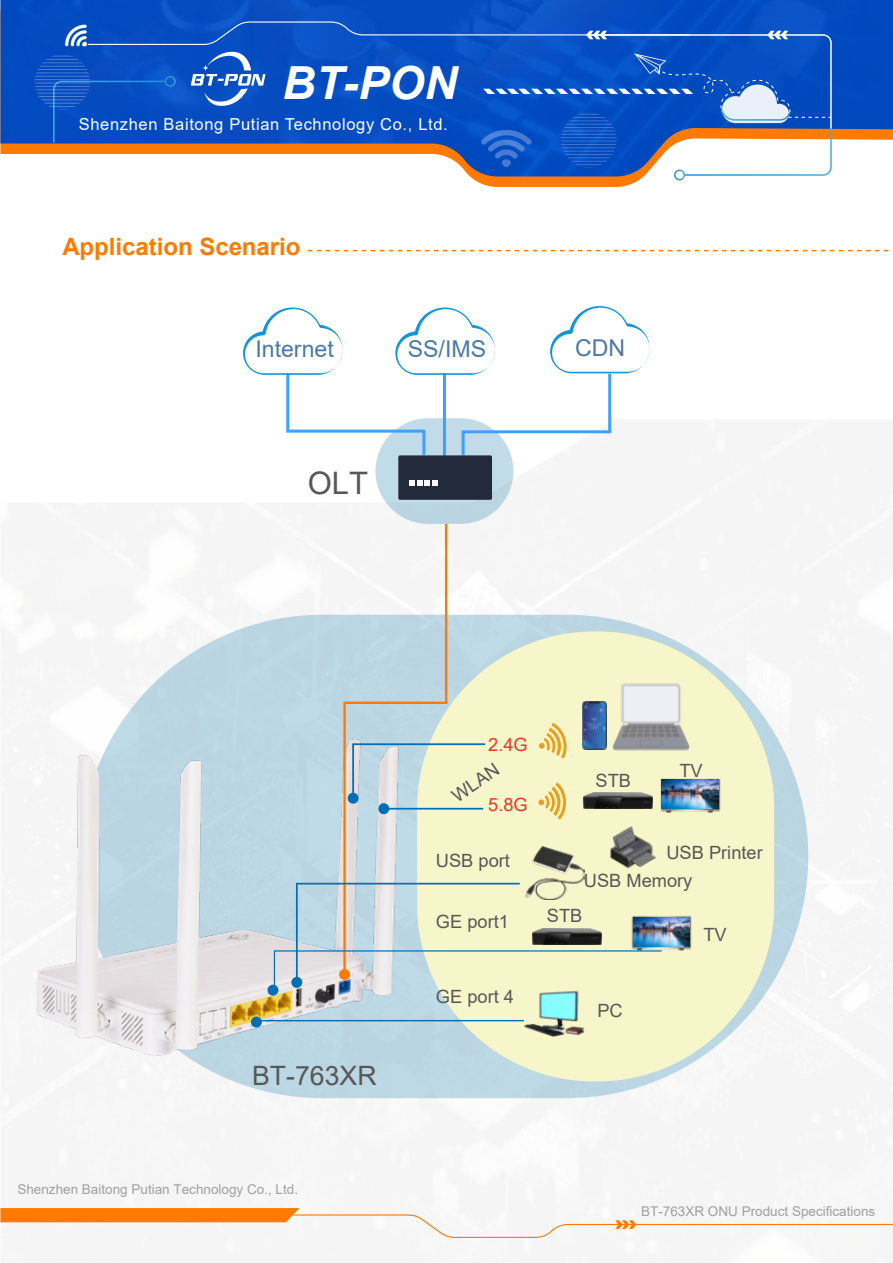
<style>
.page{position:relative;width:893px;height:1263px;background:#fff}
.page>*{position:absolute;margin:0;border:0;box-sizing:border-box;transform-origin:0 0}
.t1{font:italic 700 45.6px "Arial";color:#fff}
.t2{font:31.05px "Arial";color:#585757}
.t3{font:26.7px "Arial";color:#585757}
.t4{font:700 24px "Arial";color:#ff7a00}
.t5{font:23.1px "Arial";color:#4a7aa5}
.t6{font:18.3px "Arial";color:#585757}
.t7{font:18.3px "Arial";color:#e83828}
.t8{font:16.5px "Arial";letter-spacing:.04em;color:#fff}
.t9{font:13.5px "Arial";color:#9fa0a0}
</style>
<div class="page">
<svg style="left:0;top:1208px;width:893px;height:30px"></svg>
<svg style="left:308px;top:250px;width:581px;height:1px"></svg>
<svg style="left:469px;top:176px;width:216px;height:11px;fill:#ff7a00"></svg>
<img style="left:0;top:0;width:893px;height:154px">
<hr style="left:35px;top:56px;width:55px;height:1px;background:#fff">
<hr style="left:35px;top:59px;width:55px;height:1px;background:#fff">
<hr style="left:35px;top:62px;width:55px;height:1px;background:#fff">
<hr style="left:35px;top:66px;width:55px;height:1px;background:#fff">
<hr style="left:35px;top:69px;width:55px;height:1px;background:#fff">
<hr style="left:35px;top:72px;width:55px;height:1px;background:#fff">
<hr style="left:35px;top:76px;width:55px;height:1px;background:#fff">
<hr style="left:35px;top:79px;width:55px;height:1px;background:#fff">
<hr style="left:35px;top:83px;width:55px;height:1px;background:#fff">
<hr style="left:35px;top:86px;width:55px;height:1px;background:#fff">
<hr style="left:35px;top:89px;width:55px;height:1px;background:#fff">
<hr style="left:35px;top:93px;width:55px;height:1px;background:#fff">
<hr style="left:35px;top:96px;width:55px;height:1px;background:#fff">
<hr style="left:35px;top:99px;width:55px;height:1px;background:#fff">
<hr style="left:35px;top:103px;width:55px;height:1px;background:#fff">
<hr style="left:35px;top:106px;width:55px;height:1px;background:#fff">
<hr style="left:35px;top:110px;width:55px;height:1px;background:#fff">
<div style="left:674px;top:170px;width:11px;height:10px;border:2px solid #fff;border-radius:50%"></div>
<svg style="left:52px;top:5px;width:780px;height:171px;background:#376bc1"></svg>
<div style="left:81px;top:615px;width:727px;height:483px;background:#bad6e2;border-radius:242px"></div>
<div style="left:375px;top:418px;width:138px;height:106px;background:#bad6e2;border-radius:53px"></div>
<div style="left:417px;top:631px;width:357px;height:450px;background:#f7f6cb;border-radius:177px"></div>
<svg style="left:243px;top:306px;width:407px;height:152px"></svg>
<div style="left:398px;top:455px;width:94px;height:45px;background:#222a3c;border-radius:2px"></div>
<svg style="left:409px;top:480px;width:29px;height:5px"></svg>
<img style="left:36px;top:693px;width:396px;height:406px">
<svg style="left:342px;top:521px;width:106px;height:361px"></svg>
<hr style="left:256px;top:1020px;width:268px;height:1px;background:#036eb8">
<svg style="left:273px;top:882px;width:352px;height:114px"></svg>
<img style="left:582px;top:701px;width:20px;height:49px">
<img style="left:602px;top:683px;width:88px;height:68px">
<svg style="left:539px;top:723px;width:28px;height:35px"></svg>
<svg style="left:538px;top:782px;width:28px;height:37px"></svg>
<img style="left:522px;top:973px;width:74px;height:64px">
<img style="left:526px;top:846px;width:58px;height:53px">
<img style="left:610px;top:826px;width:46px;height:43px">
<img style="left:584px;top:792px;width:69px;height:16px">
<img style="left:654px;top:778px;width:67px;height:54px">
<img style="left:662px;top:780px;width:56px;height:29px">
<img style="left:533px;top:928px;width:68px;height:16px">
<img style="left:625px;top:915px;width:67px;height:37px">
<img style="left:633px;top:917px;width:57px;height:29px">
<div style="left:339px;top:969px;width:11px;height:11px;background:#ff7a00;border-radius:50%"></div>
<div style="left:291px;top:977px;width:11px;height:11px;background:#036eb8;border-radius:50%"></div>
<div style="left:267px;top:985px;width:11px;height:11px;background:#036eb8;border-radius:50%"></div>
<div style="left:251px;top:1016px;width:11px;height:11px;background:#036eb8;border-radius:50%"></div>
<svg style="left:347px;top:742px;width:139px;height:73px"></svg>
<h1 class="t1" style="left:282px;top:52px;width:176px">BT-PON</h1>
<p class="t8" style="left:79px;top:113px;width:371px">Shenzhen Baitong Putian Technology Co., Ltd.</p>
<h3 class="t4" style="left:62px;top:230px;width:240px">Application Scenario</h3>
<h3 class="t5" style="left:255px;top:333px;width:80px">Internet</h3>
<h3 class="t5" style="left:408px;top:333px;width:80px">SS/IMS</h3>
<h3 class="t5" style="left:575px;top:332px;width:52px">CDN</h3>
<h2 class="t2" style="left:308px;top:462px;width:62px">OLT</h2>
<h3 class="t3" style="left:252px;top:1057px;width:126px">BT-763XR</h3>
<p class="t9" style="left:17px;top:1180px;width:282px">Shenzhen Baitong Putian Technology Co., Ltd.</p>
<h3 class="t7" style="left:488px;top:732px;width:41px">2.4G</h3>
<h3 class="t6" style="left:447px;top:787px;width:54px;rotate:-34deg">WLAN</h3>
<h3 class="t6" style="left:596px;top:767px;width:37px">STB</h3>
<h3 class="t7" style="left:488px;top:792px;width:41px">5.8G</h3>
<h3 class="t6" style="left:436px;top:848px;width:76px">USB port</h3>
<h3 class="t6" style="left:679px;top:758px;width:25px">TV</h3>
<h3 class="t6" style="left:666px;top:840px;width:98px">USB Printer</h3>
<h3 class="t6" style="left:436px;top:909px;width:75px">GE port1</h3>
<h3 class="t6" style="left:436px;top:984px;width:80px">GE port 4</h3>
<h3 class="t6" style="left:584px;top:868px;width:110px">USB Memory</h3>
<h3 class="t6" style="left:547px;top:903px;width:37px">STB</h3>
<h3 class="t6" style="left:703px;top:922px;width:25px">TV</h3>
<h3 class="t6" style="left:597px;top:998px;width:27px">PC</h3>
<p class="t9" style="left:641px;top:1202px;width:236px">BT-763XR ONU Product Specifications</p>
</div>
